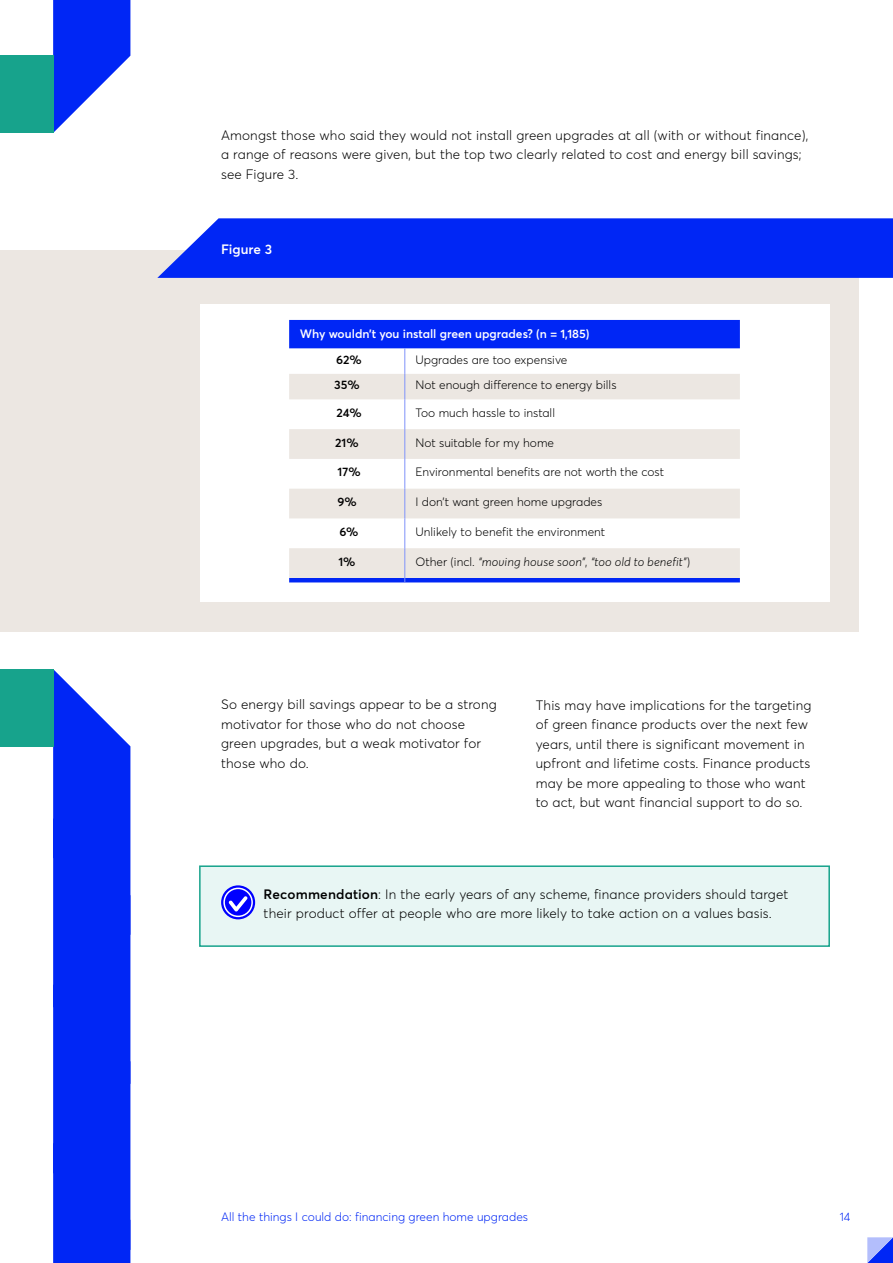
<style>
.page{position:relative;width:893px;height:1263px;background:#fff}
.page>*{position:absolute;margin:0;border:0;box-sizing:border-box;transform-origin:0 0}
.Body_Copy_Financial{font:300 13.5px/19.5px "Averta";letter-spacing:.01em;color:#000}
.Body_Copy_Financial-2{font:600 13.5px "Averta";color:#fff}
.Table_text_7pt{font:300 12px "Averta";color:#000}
.t1{font:300 12px "Averta";color:#0026f5}
.Table_text_7pt-2{font:italic 300 12px "Averta";letter-spacing:.01em;color:#000}
.Table_Heading_8pt_Se{font:600 12px "Averta";color:#fff}
.Table_text_semi_bold{font:600 12px "Averta";color:#000}
.s1{font-style:normal}
.s2{font-weight:600}
</style>
<div class="page">
<svg style="left:867px;top:1237px;width:26px;height:26px"></svg>
<div style="left:0;top:250px;width:859px;height:381px;background:#ece7e2"></div>
<svg style="left:157px;top:218px;width:736px;height:60px;background:#0c30f5"></svg>
<div style="left:200px;top:304px;width:629px;height:298px;background:#fff"></div>
<div style="left:199px;top:865px;width:631px;height:82px;background:#e8f6f4;border:2px solid #17a38c"></div>
<svg style="left:289px;top:320px;width:451px;height:262px;fill:#0026f5"></svg>
<svg style="left:289px;top:374px;width:451px;height:204px;fill:#ece7e2"></svg>
<svg style="left:404px;top:348px;width:1px;height:51px"></svg>
<hr style="left:404px;top:399px;width:1px;height:30px;background:#8093fa">
<hr style="left:404px;top:429px;width:1px;height:30px;background:#8093fa">
<hr style="left:404px;top:459px;width:1px;height:30px;background:#8093fa">
<svg style="left:404px;top:489px;width:1px;height:29px"></svg>
<hr style="left:404px;top:518px;width:1px;height:30px;background:#8093fa">
<hr style="left:404px;top:548px;width:1px;height:30px;background:#8093fa">
<svg style="left:221px;top:885px;width:34px;height:34px"></svg>
<svg style="left:223px;top:888px;width:30px;height:29px"></svg>
<svg style="left:53px;top:0;width:77px;height:133px"></svg>
<svg style="left:53px;top:669px;width:77px;height:594px;background:#1237f3"></svg>
<div style="left:0;top:56px;width:53px;height:77px;background:#17a38c"></div>
<div style="left:0;top:669px;width:53px;height:77px;background:#17a38c"></div>
<p class="Body_Copy_Financial" style="left:221px;top:125px;width:589px">Amongst those who said they would not install green upgrades at all (with or without finance), a range of reasons were given, but the top two clearly related to cost and energy bill savings; see Figure 3.</p>
<p class="Body_Copy_Financial-2" style="left:221px;top:241px;width:52px">Figure 3</p>
<h2 class="Table_Heading_8pt_Se" style="left:300px;top:326px;width:291px">Why wouldn’t you install green upgrades? (n = 1,185)</h2>
<p class="Table_text_semi_bold" style="left:336px;top:352px;width:27px">62%</p>
<p class="Table_text_7pt" style="left:415px;top:352px;width:153px">Upgrades are too expensive</p>
<p class="Table_text_semi_bold" style="left:334px;top:377px;width:27px">35%</p>
<p class="Table_text_7pt" style="left:415px;top:377px;width:203px">Not enough difference to energy bills</p>
<p class="Table_text_semi_bold" style="left:337px;top:405px;width:26px">24%</p>
<p class="Table_text_7pt" style="left:415px;top:405px;width:141px">Too much hassle to install</p>
<p class="Table_text_semi_bold" style="left:335px;top:435px;width:25px">21%</p>
<p class="Table_text_7pt" style="left:415px;top:435px;width:140px">Not suitable for my home</p>
<p class="Table_text_semi_bold" style="left:338px;top:464px;width:24px">17%</p>
<p class="Table_text_7pt" style="left:415px;top:465px;width:250px">Environmental benefits are not worth the cost</p>
<p class="Table_text_semi_bold" style="left:337px;top:494px;width:21px">9%</p>
<p class="Table_text_7pt" style="left:415px;top:494px;width:188px">I don’t want green home upgrades</p>
<p class="Table_text_semi_bold" style="left:340px;top:524px;width:20px">6%</p>
<p class="Table_text_7pt" style="left:415px;top:524px;width:191px">Unlikely to benefit the environment</p>
<p class="Table_text_semi_bold" style="left:338px;top:554px;width:19px">1%</p>
<p class="Table_text_7pt-2" style="left:415px;top:554px;width:276px"><span class="s1">Other (incl.</span> “moving house soon”<span class="s1">,</span> “too old to benefit"<span class="s1">)</span></p>
<p class="Body_Copy_Financial" style="left:221px;top:694px;width:277px">So energy bill savings appear to be a strong motivator for those who do not choose green upgrades, but a weak motivator for those who do.</p>
<p class="Body_Copy_Financial" style="left:536px;top:695px;width:277px">This may have implications for the targeting of green finance products over the next few years, until there is significant movement in upfront and lifetime costs. Finance products may be more appealing to those who want to act, but want financial support to do so.</p>
<p class="Body_Copy_Financial" style="left:264px;top:884px;width:526px"><span class="s2">Recommendation</span>: In the early years of any scheme, finance providers should target their product offer at people who are more likely to take action on a values basis.</p>
<p class="t1" style="left:221px;top:1209px;width:308px">All the things I could do: financing green home upgrades</p>
<p class="t1" style="left:840px;top:1209px;width:12px">14</p>
</div>
